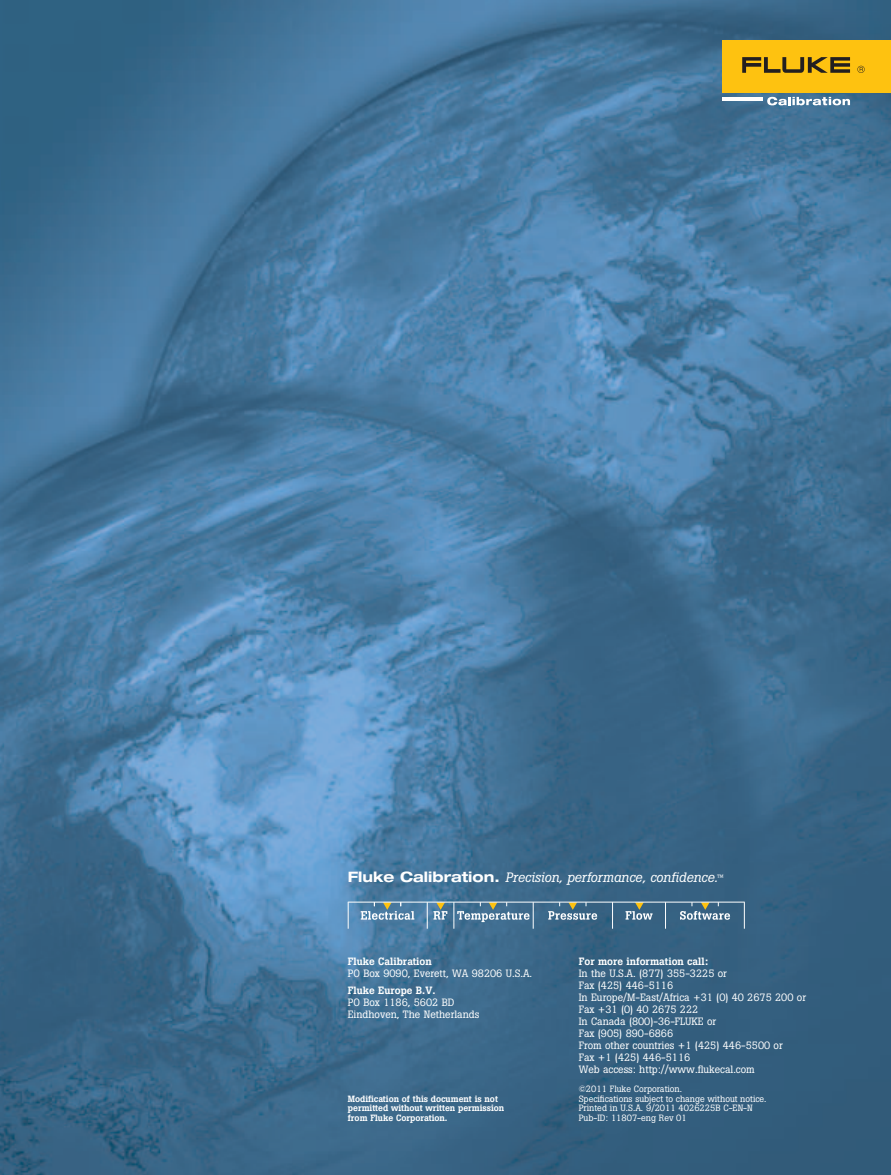
<style>
.page{position:relative;width:891px;height:1175px;background:#fff}
.page>*{position:absolute;margin:0;border:0;box-sizing:border-box;transform-origin:0 0}
.t1{font:italic 13.5px "Boton Pro";color:#fff}
.t2{font:10.5px/12px "Boton Pro";color:#fff}
.t3{font:500 10.5px "Boton Pro";color:#fff}
.t4{font:9px/9.8px "Boton Pro";color:#fff}
.t5{font:500 9px/9.8px "Boton Pro";letter-spacing:-.005em;color:#fff}
.s1{font-family:"Helvetica Neue LT Std";font-weight:700;font-style:normal;font-stretch:expanded;font-size:14.4px}
.s2{font-style:normal;font-size:9px}
</style>
<div class="page">
<img style="left:0;top:0;width:891px;height:1174px">
<div style="left:722px;top:40px;width:169px;height:53px;background:#fec210"></div>
<svg style="left:742px;top:57px;width:108px;height:16px"></svg>
<svg style="left:857px;top:66px;width:8px;height:7px"></svg>
<hr style="left:722px;top:97px;width:41px;height:4px;background:#fff">
<svg style="left:767px;top:97px;width:83px;height:8px"></svg>
<svg style="left:348px;top:902px;width:1px;height:26px"></svg>
<svg style="left:612px;top:902px;width:1px;height:26px"></svg>
<svg style="left:665px;top:902px;width:1px;height:26px"></svg>
<svg style="left:744px;top:902px;width:1px;height:26px"></svg>
<svg style="left:548px;top:902px;width:49px;height:17px"></svg>
<svg style="left:453px;top:902px;width:81px;height:26px"></svg>
<svg style="left:427px;top:902px;width:20px;height:26px"></svg>
<svg style="left:361px;top:902px;width:53px;height:17px"></svg>
<svg style="left:626px;top:902px;width:27px;height:17px"></svg>
<svg style="left:680px;top:902px;width:50px;height:17px"></svg>
<hr style="left:348px;top:901px;width:397px;height:1px;background:#fff">
<p class="t1" style="left:348px;top:868px;width:377px"><span class="s1">Fluke Calibration.</span> Precision, performance, confidence.<span class="s2">™</span></p>
<p class="t3" style="left:348px;top:954px;width:86px">Fluke Calibration</p>
<p class="t2" style="left:348px;top:967px;width:186px">PO Box 9090, Everett, WA 98206 U.S.A.</p>
<p class="t3" style="left:348px;top:983px;width:89px">Fluke Europe B.V.</p>
<p class="t2" style="left:348px;top:996px;width:133px">PO Box 1186, 5602 BD<br>Eindhoven, The Netherlands</p>
<p class="t5" style="left:348px;top:1093px;width:158px">Modification of this document is not permitted without written permission from Fluke Corporation.</p>
<p class="t3" style="left:579px;top:954px;width:131px">For more information call:</p>
<p class="t2" style="left:579px;top:967px;width:229px">In the U.S.A. (877) 355-3225 or<br>Fax (425) 446-5116<br>In Europe/M-East/Africa +31 (0) 40 2675 200 or<br>Fax +31 (0) 40 2675 222<br>In Canada (800)-36-FLUKE or<br>Fax (905) 890-6866<br>From other countries +1 (425) 446-5500 or<br>Fax +1 (425) 446-5116<br>Web access: http://www.flukecal.com</p>
<p class="t4" style="left:579px;top:1083px;width:189px">©2011 Fluke Corporation.<br>Specifications subject to change without notice.<br>Printed in U.S.A. 9/2011 4026225B C-EN-N Pub-ID: 11807-eng Rev 01</p>
</div>
